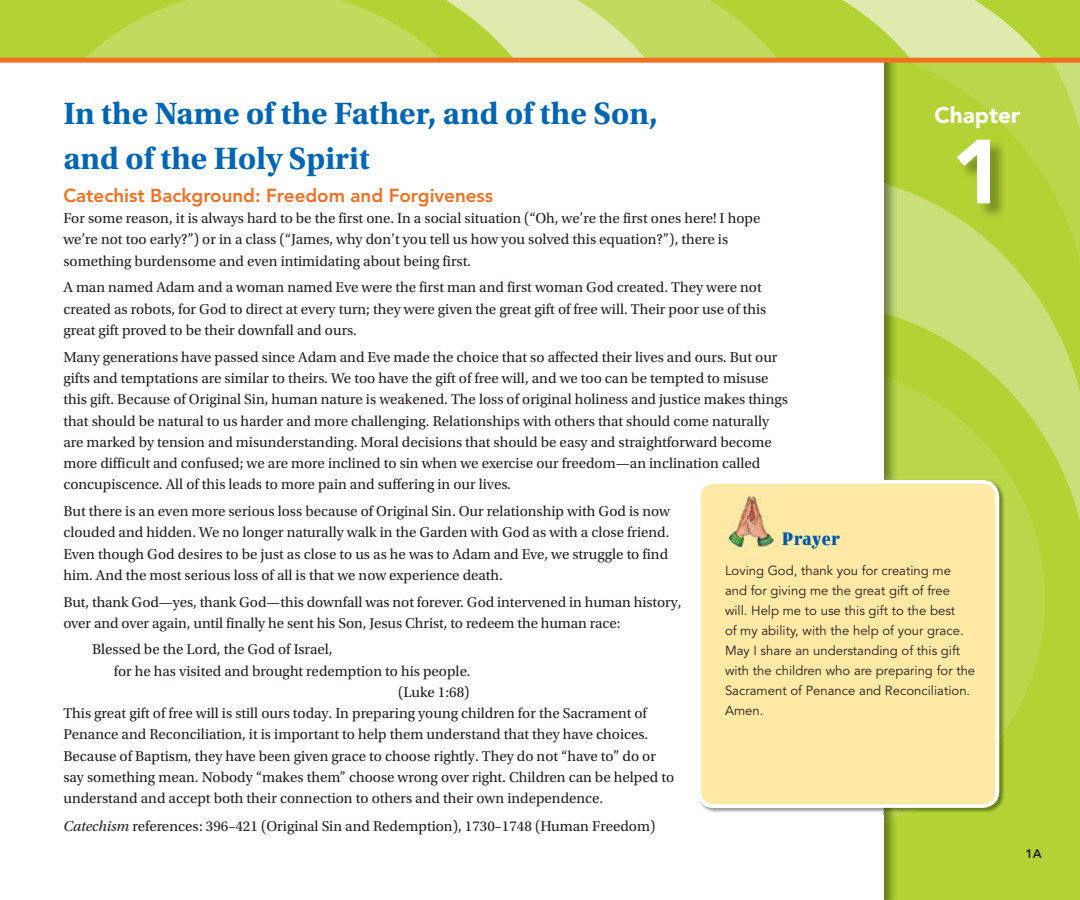
<style>
.page{position:relative;width:1080px;height:900px;background:#fff}
.page>*{position:absolute;margin:0;border:0;box-sizing:border-box;transform-origin:0 0}
.t1{font:900 90px "Avenir LT Std";color:#fff}
.t2{font:700 32.5px/45px "Utopia Std";color:#0066b3}
.t3{font:900 22.5px "Avenir LT Std";color:#fff}
.t4{font:800 18.75px "Avenir LT Std";color:#f36f21}
.t5{font:700 condensed 18.75px "Jimbo Std";letter-spacing:.02em;color:#005aaa}
.t6{font:15px/21.2px "Utopia Std";color:#231f20}
.t7{font:13.12px/20px "Avenir LT Std";color:#231f20}
.t8{font:800 12.5px "Avenir LT Std";color:#231f20}
.s1{font-style:italic}
</style>
<div class="page">
<div style="left:897px;top:688px;width:183px;height:211px;background:#b3d334"></div>
<div style="left:1045px;top:558px;width:35px;height:130px;background:#b3d334"></div>
<svg style="left:897px;top:299px;width:183px;height:259px;background:#c0da5d"></svg>
<svg style="left:897px;top:382px;width:148px;height:436px;background:#b7d441"></svg>
<img style="left:884px;top:317px;width:13px;height:60px">
<img style="left:884px;top:299px;width:13px;height:18px">
<img style="left:884px;top:377px;width:13px;height:98px">
<svg style="left:884px;top:899px;width:13px;height:1px"></svg>
<img style="left:884px;top:822px;width:13px;height:77px">
<div style="left:0;top:0;width:1080px;height:60px;background:#b3d334"></div>
<svg style="left:83px;top:0;width:696px;height:58px"></svg>
<svg style="left:808px;top:0;width:272px;height:299px"></svg>
<img style="left:958px;top:141px;width:47px;height:78px">
<img style="left:897px;top:480px;width:108px;height:333px">
<svg style="left:884px;top:475px;width:13px;height:5px"></svg>
<svg style="left:884px;top:808px;width:13px;height:14px"></svg>
<div style="left:698px;top:480px;width:301px;height:328px;background:#ffe9a5"></div>
<img style="left:725px;top:490px;width:52px;height:62px">
<div style="left:0;top:58px;width:1080px;height:5px;background:#f36f21"></div>
<h2 class="t2" style="left:63px;top:94px;width:596px">In the Name of the Father, and of the Son, and of the Holy Spirit</h2>
<p class="t4" style="left:63px;top:186px;width:431px">Catechist Background: Freedom and Forgiveness</p>
<p class="t6" style="left:63px;top:209px;width:698px">For some reason, it is always hard to be the first one. In a social situation (“Oh, we’re the first ones here! I hope we’re not too early?”) or in a class (“James, why don’t you tell us how you solved this equation?”), there is something burdensome and even intimidating about being first.</p>
<p class="t6" style="left:63px;top:278px;width:704px">A man named Adam and a woman named Eve were the first man and first woman God created. They were not created as robots, for God to direct at every turn; they were given the great gift of free will. Their poor use of this great gift proved to be their downfall and ours.</p>
<p class="t6" style="left:63px;top:348px;width:726px">Many generations have passed since Adam and Eve made the choice that so affected their lives and ours. But our gifts and temptations are similar to theirs. We too have the gift of free will, and we too can be tempted to misuse this gift. Because of Original Sin, human nature is weakened. The loss of original holiness and justice makes things that should be natural to us harder and more challenging. Relationships with others that should come naturally are marked by tension and misunderstanding. Moral decisions that should be easy and straightforward become more difficult and confused; we are more inclined to sin when we exercise our freedom—an inclination called concupiscence. All of this leads to more pain and suffering in our lives.</p>
<p class="t6" style="left:63px;top:502px;width:608px">But there is an even more serious loss because of Original Sin. Our relationship with God is now clouded and hidden. We no longer naturally walk in the Garden with God as with a close friend.<br>Even though God desires to be just as close to us as he was to Adam and Eve, we struggle to find him. And the most serious loss of all is that we now experience death.</p>
<p class="t6" style="left:63px;top:593px;width:620px">But, thank God—yes, thank God—this downfall was not forever. God intervened in human history, over and over again, until finally he sent his Son, Jesus Christ, to redeem the human race:</p>
<p class="t6" style="left:92px;top:640px;width:242px">Blessed be the Lord, the God of Israel,</p>
<p class="t6" style="left:114px;top:662px;width:358px">for he has visited and brought redemption to his people.</p>
<p class="t6" style="left:398px;top:683px;width:73px">(Luke 1:68)</p>
<p class="t6" style="left:63px;top:704px;width:585px">This great gift of free will is still ours today. In preparing young children for the Sacrament of</p>
<p class="t6" style="left:63px;top:725px;width:586px">Penance and Reconciliation, it is important to help them understand that they have choices.</p>
<p class="t6" style="left:63px;top:747px;width:594px">Because of Baptism, they have been given grace to choose rightly. They do not “have to” do or</p>
<p class="t6" style="left:63px;top:768px;width:612px">say something mean. Nobody “makes them” choose wrong over right. Children can be helped to</p>
<p class="t6" style="left:63px;top:789px;width:541px">understand and accept both their connection to others and their own independence.</p>
<p class="t6" style="left:63px;top:817px;width:594px"><span class="s1">Catechism</span> references: 396–421 (Original Sin and Redemption), 1730–1748 (Human Freedom)</p>
<h3 class="t3" style="left:934px;top:104px;width:87px">Chapter</h3>
<h1 class="t1" style="left:951px;top:128px;width:55px">1</h1>
<p class="t5" style="left:782px;top:528px;width:59px">Prayer</p>
<p class="t7" style="left:725px;top:561px;width:252px">Loving God, thank you for creating me and for giving me the great gift of free will. Help me to use this gift to the best<br>of my ability, with the help of your grace.<br>May I share an understanding of this gift with the children who are preparing for the Sacrament of Penance and Reconciliation.<br>Amen.</p>
<p class="t8" style="left:1025px;top:847px;width:18px">1A</p>
</div>
